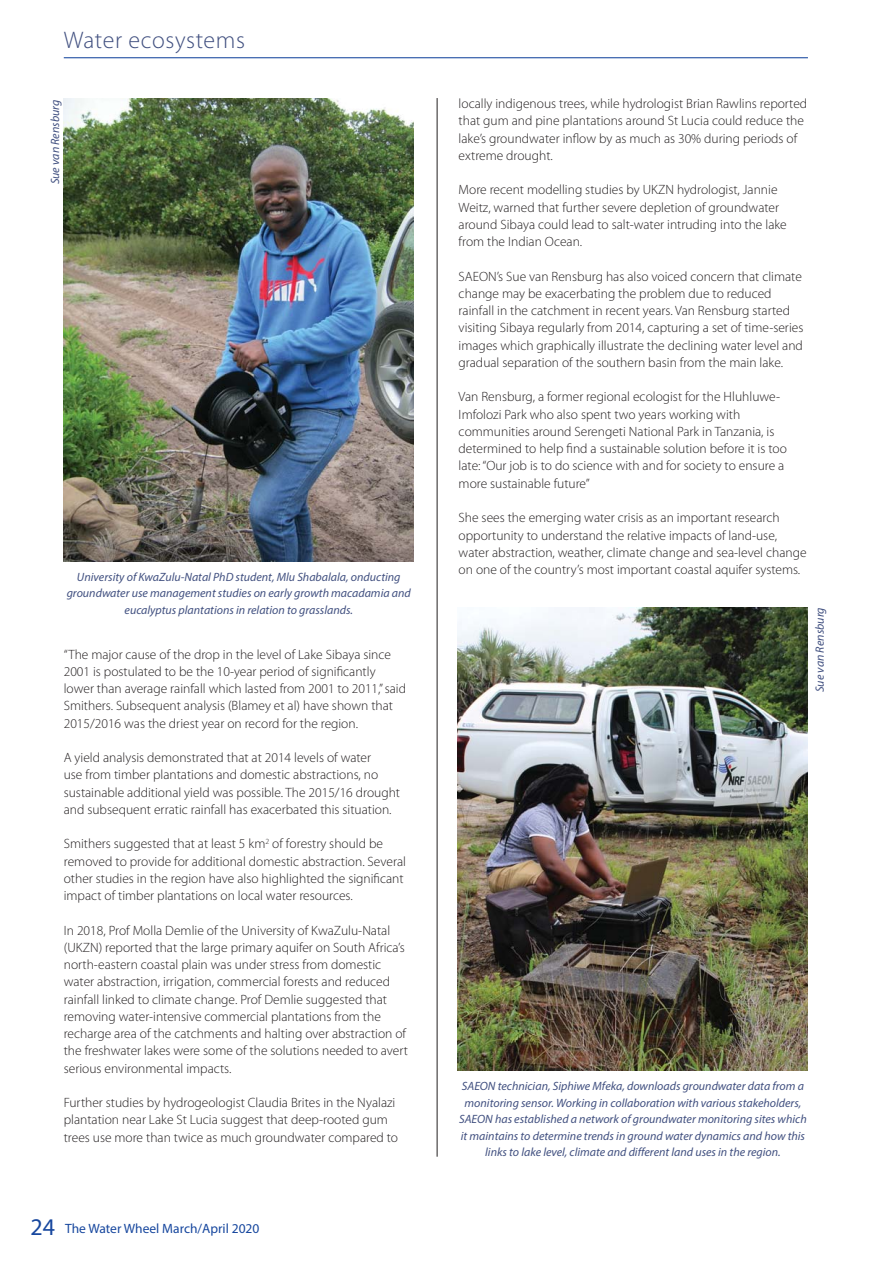
<style>
.page{position:relative;width:893px;height:1263px;background:#fff}
.page>*{position:absolute;margin:0;border:0;box-sizing:border-box;transform-origin:0 0}
.t1{font:300 24px "Myriad Pro";letter-spacing:.025em;color:#415080}
.t2{font:300 13.5px/17.2px "Myriad Pro";color:#231f20}
.t3{font:13.5px "Myriad Pro";color:#17479e}
.t4{font:italic 12px/16.5px "Myriad Pro";color:#415080;text-align:center}
.s1{font-size:24px}
</style>
<div class="page">
<hr style="left:64px;top:57px;width:744px;height:1px;background:#17479e">
<hr style="left:437px;top:98px;width:1px;height:1059px;background:#231f20">
<img style="left:64px;top:98px;width:350px;height:463px">
<img style="left:458px;top:607px;width:350px;height:464px">
<h1 class="t1" style="left:64px;top:31px;width:183px">Water ecosystems</h1>
<p class="t4" style="left:48px;top:184px;width:86px;rotate:-90deg">Sue van Rensburg</p>
<p class="t4" style="left:67px;top:570px;width:346px">University of KwaZulu-Natal PhD student, Mlu Shabalala, onducting groundwater use management studies on early growth macadamia and eucalyptus plantations in relation to grasslands.</p>
<p class="t2" style="left:64px;top:647px;width:344px">“The major cause of the drop in the level of Lake Sibaya since 2001 is postulated to be the 10-year period of significantly lower than average rainfall which lasted from 2001 to 2011,” said Smithers. Subsequent analysis (Blamey et al) have shown that 2015/2016 was the driest year on record for the region.</p>
<p class="t2" style="left:64px;top:750px;width:338px">A yield analysis demonstrated that at 2014 levels of water<br>use from timber plantations and domestic abstractions, no sustainable additional yield was possible. The 2015/16 drought and subsequent erratic rainfall has exacerbated this situation.</p>
<p class="t2" style="left:64px;top:837px;width:344px">Smithers suggested that at least 5 km<sup>2</sup> of forestry should be removed to provide for additional domestic abstraction. Several other studies in the region have also highlighted the significant impact of timber plantations on local water resources.</p>
<p class="t2" style="left:64px;top:923px;width:346px">In 2018, Prof Molla Demlie of the University of KwaZulu-Natal (UKZN) reported that the large primary aquifer on South Africa’s north-eastern coastal plain was under stress from domestic water abstraction, irrigation, commercial forests and reduced rainfall linked to climate change. Prof Demlie suggested that removing water-intensive commercial plantations from the recharge area of the catchments and halting over abstraction of the freshwater lakes were some of the solutions needed to avert serious environmental impacts.</p>
<p class="t2" style="left:64px;top:1095px;width:336px">Further studies by hydrogeologist Claudia Brites in the Nyalazi plantation near Lake St Lucia suggest that deep-rooted gum trees use more than twice as much groundwater compared to</p>
<p class="t3" style="left:30px;top:1223px;width:230px"><span class="s1">24</span> The Water Wheel March/April 2020</p>
<p class="t2" style="left:459px;top:96px;width:350px">locally indigenous trees, while hydrologist Brian Rawlins reported that gum and pine plantations around St Lucia could reduce the lake’s groundwater inflow by as much as 30% during periods of extreme drought.</p>
<p class="t2" style="left:459px;top:183px;width:330px">More recent modelling studies by UKZN hydrologist, Jannie Weitz, warned that further severe depletion of groundwater around Sibaya could lead to salt-water intruding into the lake from the Indian Ocean.</p>
<p class="t2" style="left:459px;top:269px;width:346px">SAEON’s Sue van Rensburg has also voiced concern that climate change may be exacerbating the problem due to reduced rainfall in the catchment in recent years. Van Rensburg started visiting Sibaya regularly from 2014, capturing a set of time-series images which graphically illustrate the declining water level and gradual separation of the southern basin from the main lake.</p>
<p class="t2" style="left:459px;top:390px;width:330px">Van Rensburg, a former regional ecologist for the Hluhluwe-Imfolozi Park who also spent two years working with communities around Serengeti National Park in Tanzania, is determined to help find a sustainable solution before it is too late: “Our job is to do science with and for society to ensure a more sustainable future”</p>
<p class="t2" style="left:459px;top:510px;width:349px">She sees the emerging water crisis as an important research opportunity to understand the relative impacts of land-use, water abstraction, weather, climate change and sea-level change on one of the country’s most important coastal aquifer systems.</p>
<p class="t4" style="left:813px;top:692px;width:86px;rotate:-90deg">Sue van Rensburg</p>
<p class="t4" style="left:459px;top:1079px;width:349px">SAEON technician, Siphiwe Mfeka, downloads groundwater data from a monitoring sensor. Working in collaboration with various stakeholders, SAEON has established a network of groundwater monitoring sites which it maintains to determine trends in ground water dynamics and how this links to lake level, climate and different land uses in the region.</p>
</div>
